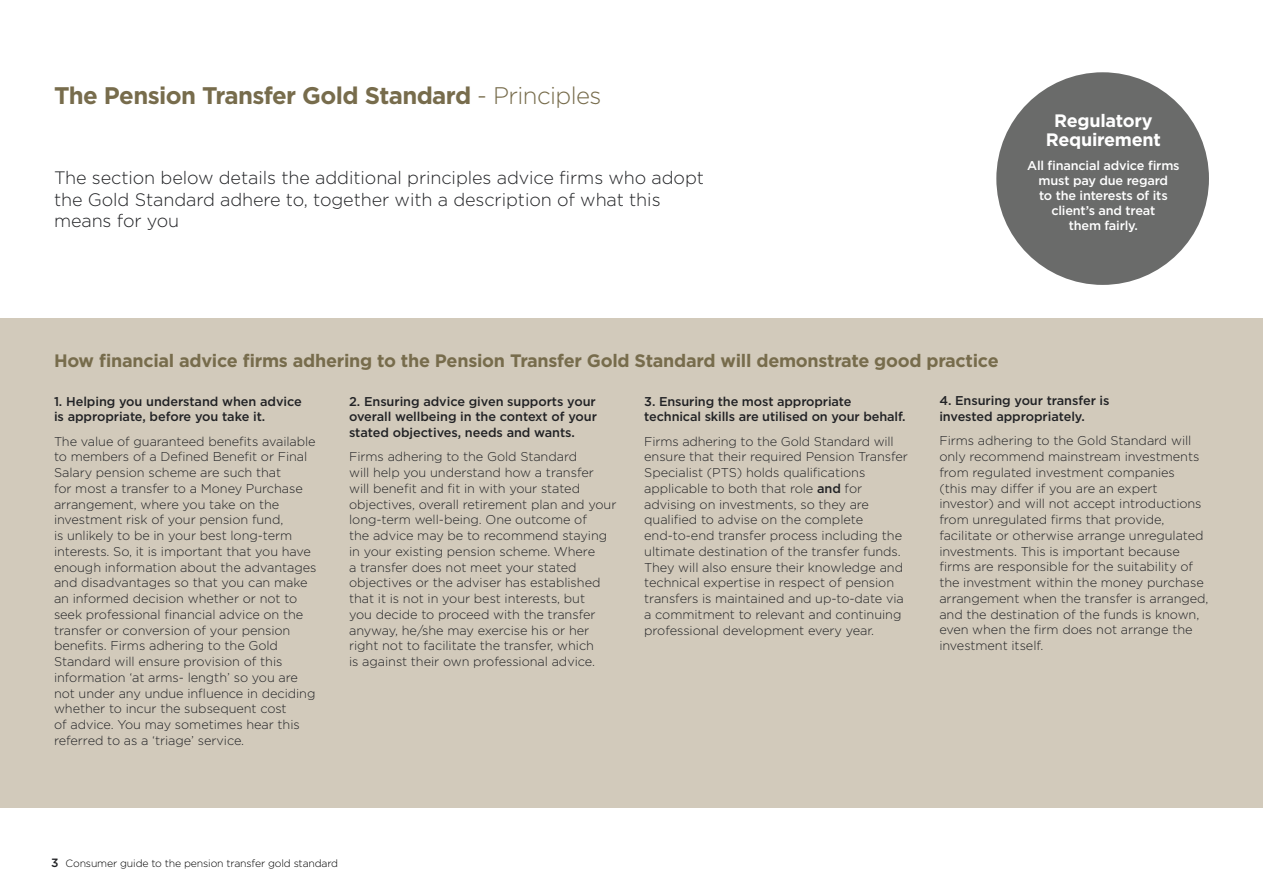
<style>
.page{position:relative;width:1263px;height:893px;background:#fff}
.page>*{position:absolute;margin:0;border:0;box-sizing:border-box;transform-origin:0 0}
.t1{font:700 24px "Gotham";letter-spacing:-.025em;color:#776c4c}
.t2{font:300 18px/21px "Gotham";letter-spacing:-.005em;color:#212225}
.t3{font:700 18px "Gotham";letter-spacing:-.015em;color:#776c4c}
.t4{font:700 18px/19.5px "Gotham";letter-spacing:-.015em;color:#fff;text-align:center}
.t5{font:300 12.75px/15.8px "Gotham";letter-spacing:-.005em;color:#212225}
.t6{font:500 12.75px/15.8px "Gotham";letter-spacing:-.005em;color:#212225}
.t7{font:500 12.75px/15px "Gotham";letter-spacing:-.015em;color:#fff;text-align:center}
.t8{font:300 10.5px "Gotham";letter-spacing:-.015em;color:#000}
.s1{font-weight:300}
.s2{font-weight:500}
.s3{font-weight:500;font-size:12px;color:#212225}
</style>
<div class="page">
<div style="left:0;top:319px;width:1263px;height:489px;background:#d2cabb"></div>
<div style="left:996px;top:72px;width:213px;height:213px;background:#6a6b6a;border-radius:50%"></div>
<h1 class="t1" style="left:54px;top:80px;width:549px">The Pension Transfer Gold Standard <span class="s1">- Principles</span></h1>
<h2 class="t2" style="left:54px;top:167px;width:651px">The section below details the additional principles advice firms who adopt the Gold Standard adhere to, together with a description of what this means for you</h2>
<h2 class="t4" style="left:1046px;top:111px;width:117px">Regulatory<br>Requirement</h2>
<p class="t7" style="left:1027px;top:158px;width:154px">All financial advice firms must pay due regard<br>to the interests of its client’s and treat<br>them fairly.</p>
<h2 class="t3" style="left:54px;top:349px;width:946px">How financial advice firms adhering to the Pension Transfer Gold Standard will demonstrate good practice</h2>
<p class="t6" style="left:54px;top:393px;width:249px">1. Helping you understand when advice is appropriate, before you take it.</p>
<p class="t5" style="left:54px;top:433px;width:264px">The value of guaranteed benefits available to members of a Defined Benefit or Final Salary pension scheme are such that<br>for most a transfer to a Money Purchase arrangement, where you take on the investment risk of your pension fund,<br>is unlikely to be in your best long-term interests. So, it is important that you have enough information about the advantages and disadvantages so that you can make an informed decision whether or not to seek professional financial advice on the transfer or conversion of your pension benefits. Firms adhering to the Gold Standard will ensure provision of this information ‘at arms- length’ so you are not under any undue influence in deciding whether to incur the subsequent cost<br>of advice. You may sometimes hear this referred to as a ‘triage’ service.</p>
<p class="t6" style="left:349px;top:393px;width:249px;text-align:justify">2. Ensuring advice given supports your overall wellbeing in the context of your stated objectives, needs and wants.</p>
<p class="t5" style="left:349px;top:449px;width:269px">Firms adhering to the Gold Standard<br>will help you understand how a transfer will benefit and fit in with your stated objectives, overall retirement plan and your long-term well-being. One outcome of<br>the advice may be to recommend staying in your existing pension scheme. Where<br>a transfer does not meet your stated objectives or the adviser has established that it is not in your best interests, but<br>you decide to proceed with the transfer anyway, he/she may exercise his or her right not to facilitate the transfer, which<br>is against their own professional advice.</p>
<p class="t6" style="left:644px;top:393px;width:263px">3. Ensuring the most appropriate technical skills are utilised on your behalf.</p>
<p class="t5" style="left:644px;top:433px;width:265px">Firms adhering to the Gold Standard will ensure that their required Pension Transfer Specialist (PTS) holds qualifications applicable to both that role <span class="s2">and</span> for advising on investments, so they are qualified to advise on the complete end-to-end transfer process including the ultimate destination of the transfer funds.<br>They will also ensure their knowledge and technical expertise in respect of pension transfers is maintained and up-to-date via a commitment to relevant and continuing professional development every year.</p>
<p class="t6" style="left:939px;top:393px;width:172px">4. Ensuring your transfer is invested appropriately.</p>
<p class="t5" style="left:939px;top:433px;width:271px">Firms adhering to the Gold Standard will only recommend mainstream investments from regulated investment companies<br>(this may differ if you are an expert investor) and will not accept introductions from unregulated firms that provide, facilitate or otherwise arrange unregulated investments. This is important because firms are responsible for the suitability of the investment within the money purchase arrangement when the transfer is arranged, and the destination of the funds is known, even when the firm does not arrange the investment itself.</p>
<p class="t8" style="left:51px;top:856px;width:289px"><span class="s3">3</span> Consumer guide to the pension transfer gold standard</p>
</div>
